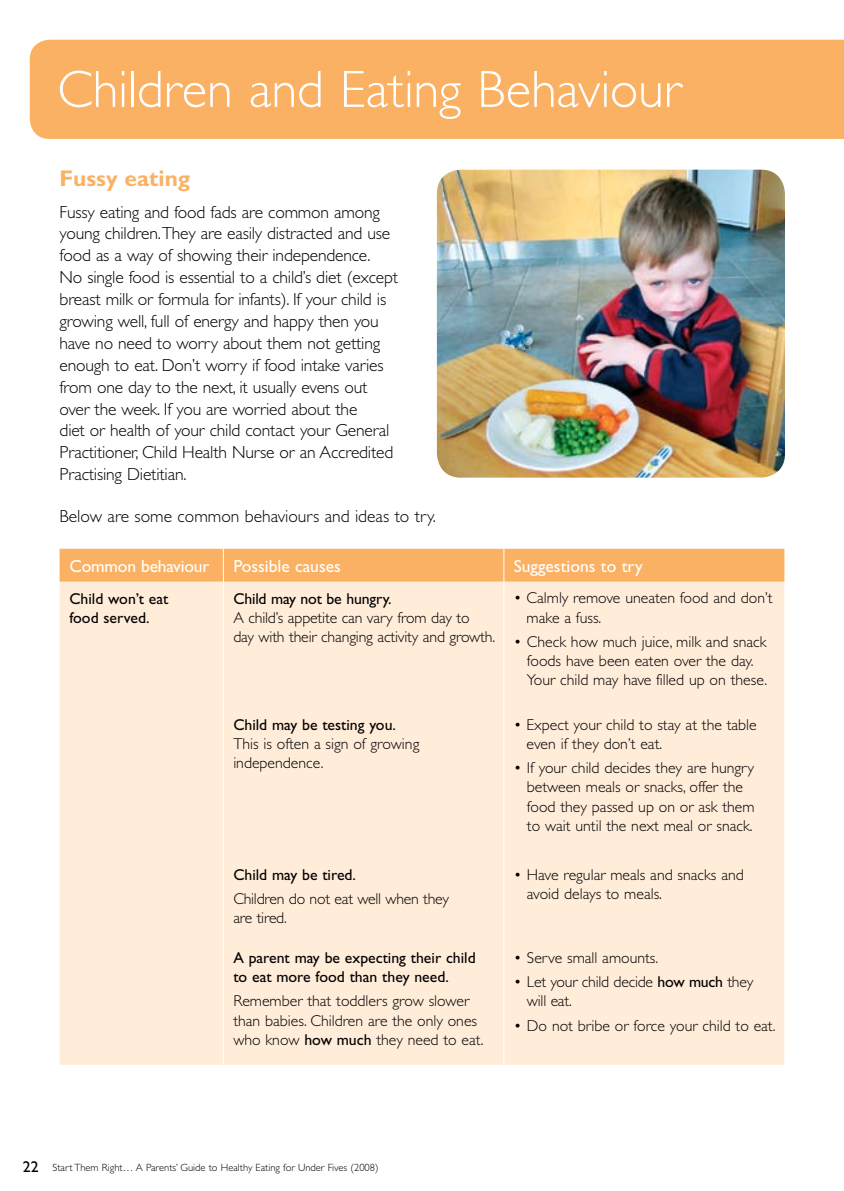
<style>
.page{position:relative;width:844px;height:1191px;background:#fff}
.page>*{position:absolute;margin:0;border:0;box-sizing:border-box;transform-origin:0 0}
.t1{font:300 52.5px "Gill Sans";color:#fff}
.t2{font:700 22.75px "Gill Sans";color:#fbb163}
.t3{font:300 17.5px/21.9px "Gill Sans";letter-spacing:-.01em;color:#000}
.t4{font:17.5px "Gill Sans";color:#fff}
.t5{font:300 15.75px/19.2px "Gill Sans";color:#000}
.t6{font:15.75px/19.2px "Gill Sans";color:#000}
.t7{font:300 10.5px "Gill Sans";color:#000}
.s1{font-weight:400}
.s2{font-weight:400;font-size:15.75px}
</style>
<div class="page">
<div style="left:60px;top:549px;width:724px;height:33px;background:#fbb163"></div>
<div style="left:60px;top:582px;width:724px;height:482px;background:#ffecd9"></div>
<hr style="left:223px;top:582px;width:1px;height:482px;background:#fff">
<hr style="left:503px;top:582px;width:1px;height:482px;background:#fff">
<hr style="left:223px;top:549px;width:1px;height:33px;background:#fff">
<hr style="left:503px;top:549px;width:1px;height:33px;background:#fff">
<img style="left:437px;top:170px;width:347px;height:307px">
<div style="left:30px;top:40px;width:813px;height:99px;background:#fbb163"></div>
<h1 class="t1" style="left:57px;top:60px;width:625px">Children and Eating Behaviour</h1>
<h2 class="t2" style="left:60px;top:165px;width:132px">Fussy eating</h2>
<p class="t3" style="left:60px;top:201px;width:340px">Fussy eating and food fads are common among young children. They are easily distracted and use food as a way of showing their independence.<br>No single food is essential to a child’s diet (except breast milk or formula for infants). If your child is growing well, full of energy and happy then you have no need to worry about them not getting enough to eat. Don’t worry if food intake varies from one day to the next, it usually evens out over the week. If you are worried about the<br>diet or health of your child contact your General Practitioner, Child Health Nurse or an Accredited Practising Dietitian.</p>
<p class="t3" style="left:60px;top:505px;width:378px">Below are some common behaviours and ideas to try.</p>
<p class="t4" style="left:69px;top:556px;width:141px">Common behaviour</p>
<p class="t4" style="left:233px;top:556px;width:109px">Possible causes</p>
<p class="t4" style="left:513px;top:556px;width:130px">Suggestions to try</p>
<p class="t6" style="left:69px;top:588px;width:100px">Child won’t eat food served.</p>
<p class="t6" style="left:233px;top:588px;width:160px">Child may not be hungry.</p>
<p class="t5" style="left:526px;top:589px;width:247px;text-indent:-13px">• Calmly remove uneaten food and don’t make a fuss.</p>
<p class="t5" style="left:526px;top:632px;width:242px;text-indent:-13px">• Check how much juice, milk and snack foods have been eaten over the day.<br>Your child may have filled up on these.</p>
<p class="t5" style="left:526px;top:715px;width:231px;text-indent:-13px">• Expect your child to stay at the table even if they don’t eat.</p>
<p class="t5" style="left:526px;top:758px;width:229px;text-indent:-13px">• If your child decides they are hungry between meals or snacks, offer the food they passed up on or ask them to wait until the next meal or snack.</p>
<p class="t5" style="left:527px;top:865px;width:218px;text-indent:-13px">• Have regular meals and snacks and avoid delays to meals.</p>
<p class="t5" style="left:233px;top:608px;width:263px">A child’s appetite can vary from day to<br>day with their changing activity and growth.</p>
<p class="t6" style="left:233px;top:715px;width:164px">Child may be testing you.</p>
<p class="t5" style="left:233px;top:734px;width:187px">This is often a sign of growing independence.</p>
<p class="t6" style="left:233px;top:865px;width:124px">Child may be tired.</p>
<p class="t5" style="left:233px;top:889px;width:217px">Children do not eat well when they are tired.</p>
<p class="t6" style="left:233px;top:948px;width:244px">A parent may be expecting their child to eat more food than they need.</p>
<p class="t5" style="left:233px;top:991px;width:251px">Remember that toddlers grow slower than babies. Children are the only ones who know <span class="s1">how much</span> they need to eat.</p>
<p class="t5" style="left:514px;top:948px;width:146px">• Serve small amounts.</p>
<p class="t5" style="left:527px;top:972px;width:228px;text-indent:-13px">• Let your child decide <span class="s1">how much</span> they will eat.</p>
<p class="t5" style="left:514px;top:1016px;width:263px">• Do not bribe or force your child to eat.</p>
<p class="t7" style="left:23px;top:1161px;width:357px"><span class="s2">22</span> Start Them Right… A Parents’ Guide to Healthy Eating for Under Fives (2008)</p>
</div>
